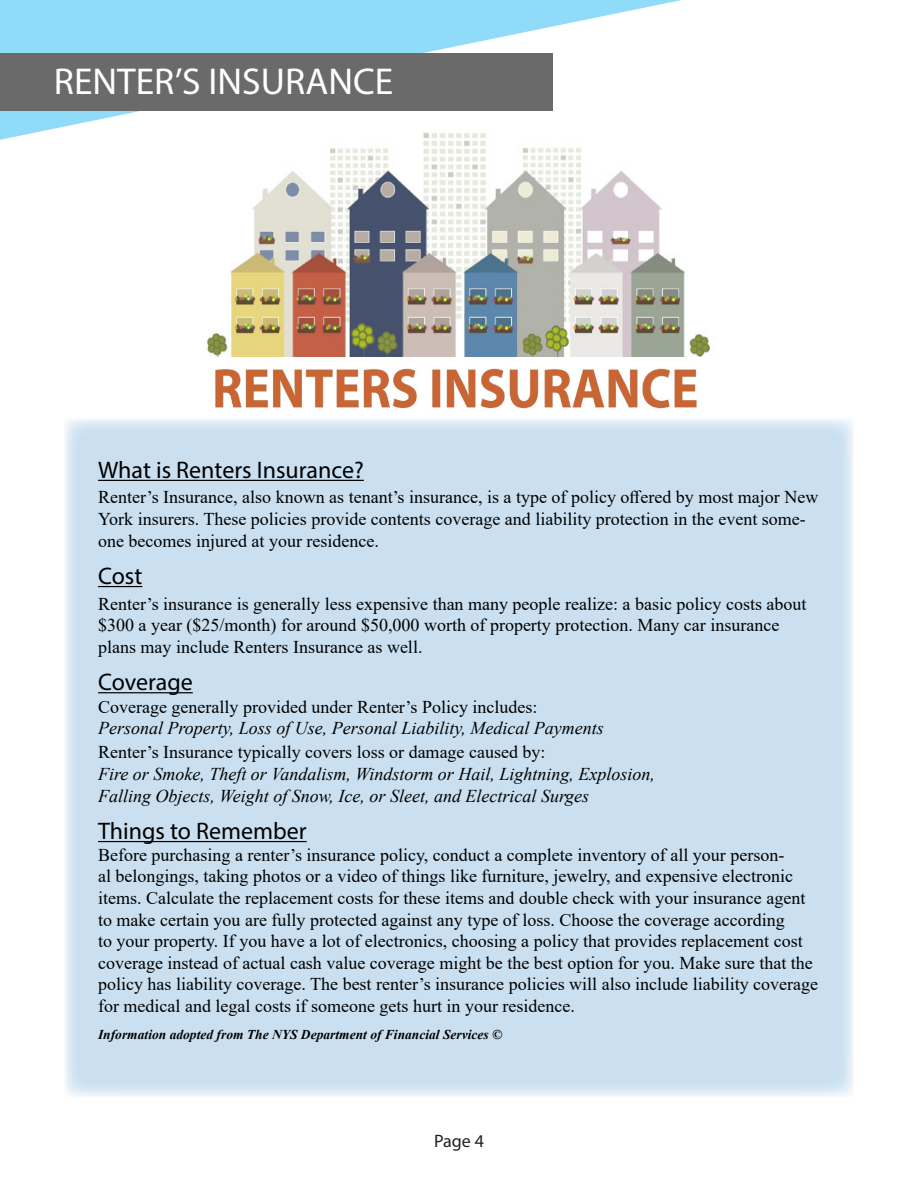
<style>
.page{position:relative;width:918px;height:1188px;background:#fff}
.page>*{position:absolute;margin:0;border:0;box-sizing:border-box;transform-origin:0 0}
.t1{font:37.5px "Myriad Pro";color:#fff}
.t2{font:24px "Myriad Pro";color:#000}
.t3{font:18px/21.6px "Times New Roman";color:#000}
.t4{font:italic 18px "Times New Roman";color:#000}
.t5{font:18px "Myriad Pro";color:#231f20}
.t6{font:italic 700 13.5px "Times New Roman";color:#000}
</style>
<div class="page">
<svg style="left:0;top:0;width:681px;height:140px;fill:#90dbf8"></svg>
<div style="left:0;top:53px;width:553px;height:57px;background:#6a6a6a"></div>
<img style="left:204px;top:116px;width:506px;height:240px">
<div style="left:64px;top:418px;width:790px;height:679px;background:#cae0f1"></div>
<img style="left:215px;top:368px;width:482px;height:41px">
<hr style="left:98px;top:480px;width:266px;height:1px;background:#000">
<hr style="left:98px;top:586px;width:44px;height:1px;background:#000">
<hr style="left:98px;top:692px;width:95px;height:1px;background:#000">
<hr style="left:98px;top:841px;width:209px;height:1px;background:#000">
<p class="t1" style="left:54px;top:58px;width:341px">RENTER’S INSURANCE</p>
<p class="t2" style="left:98px;top:455px;width:267px">What is Renters Insurance?</p>
<p class="t3" style="left:98px;top:486px;width:722px">Renter’s Insurance, also known as tenant’s insurance, is a type of policy offered by most major New<br>York insurers. These policies provide contents coverage and liability protection in the event some&shy;one becomes injured at your residence.</p>
<p class="t2" style="left:98px;top:561px;width:46px">Cost</p>
<p class="t3" style="left:98px;top:592px;width:710px">Renter’s insurance is generally less expensive than many people realize: a basic policy costs about $300 a year ($25/month) for around $50,000 worth of property protection. Many car insurance plans may include Renters Insurance as well.</p>
<p class="t2" style="left:98px;top:668px;width:96px">Coverage</p>
<p class="t3" style="left:98px;top:695px;width:441px">Coverage generally provided under Renter’s Policy includes:</p>
<p class="t4" style="left:98px;top:716px;width:507px">Personal Property, Loss of Use, Personal Liability, Medical Payments</p>
<p class="t3" style="left:98px;top:741px;width:449px">Renter’s Insurance typically covers loss or damage caused by:</p>
<p class="t4" style="left:98px;top:762px;width:558px">Fire or Smoke, Theft or Vandalism, Windstorm or Hail, Lightning, Explosion,</p>
<p class="t4" style="left:98px;top:783px;width:493px">Falling Objects, Weight of Snow, Ice, or Sleet, and Electrical Surges</p>
<p class="t2" style="left:98px;top:816px;width:210px">Things to Remember</p>
<p class="t3" style="left:98px;top:843px;width:722px">Before purchasing a renter’s insurance policy, conduct a complete inventory of all your person-<br>al belongings, taking photos or a video of things like furniture, jewelry, and expensive electronic items. Calculate the replacement costs for these items and double check with your insurance agent to make certain you are fully protected against any type of loss. Choose the coverage according<br>to your property. If you have a lot of electronics, choosing a policy that provides replacement cost coverage instead of actual cash value coverage might be the best option for you. Make sure that the policy has liability coverage. The best renter’s insurance policies will also include liability coverage for medical and legal costs if someone gets hurt in your residence.</p>
<p class="t6" style="left:98px;top:1025px;width:406px">Information adopted from The NYS Department of Financial Services ©</p>
<p class="t5" style="left:434px;top:1130px;width:51px">Page 4</p>
</div>
